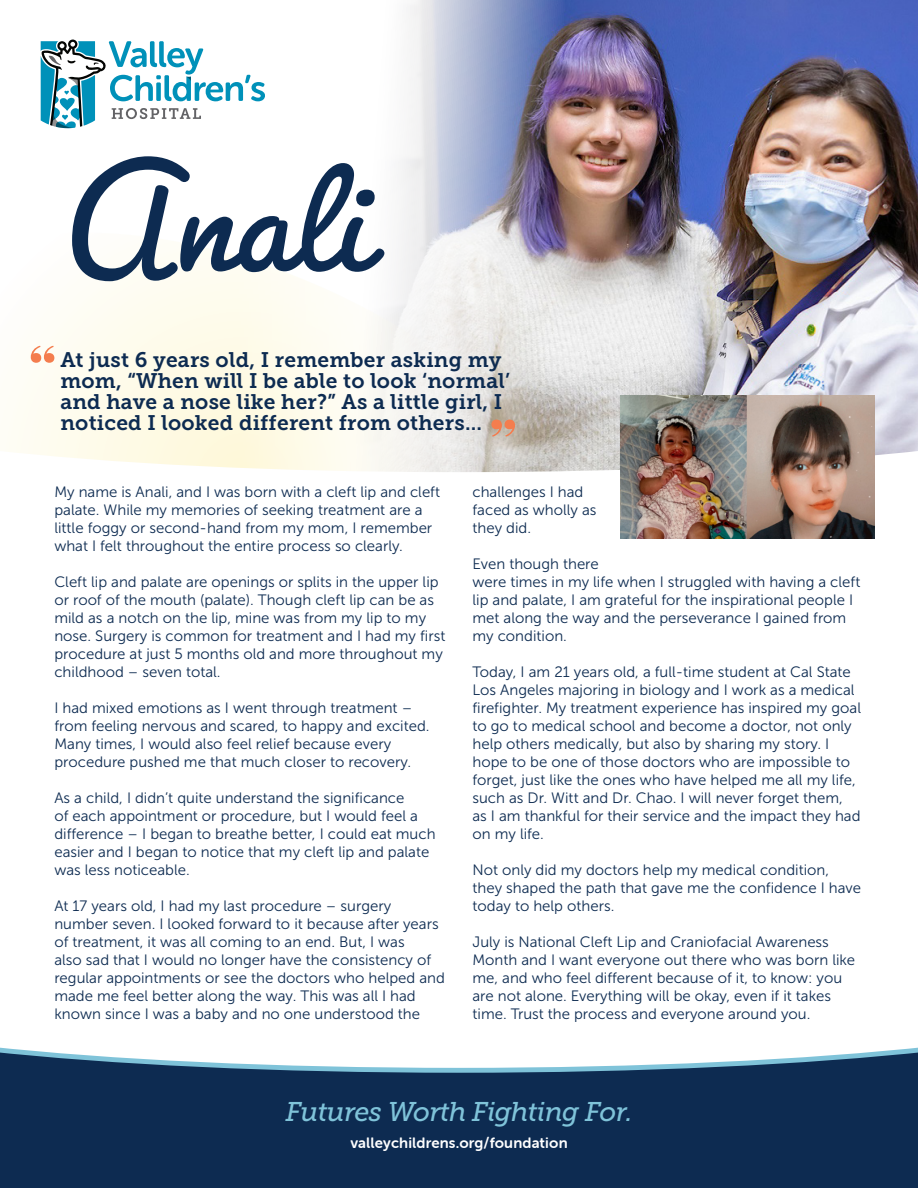
<style>
.page{position:relative;width:918px;height:1188px;background:#fff}
.page>*{position:absolute;margin:0;border:0;box-sizing:border-box;transform-origin:0 0}
.t1{font:165px "Pacifico";color:#0d2b51}
.Tagline{font:italic 27px "Museo Slab 500";letter-spacing:-.025em;color:#7fc3d9}
.Quote_Subtitle{font:21px/21px "Museo Slab 700";letter-spacing:.01em;color:#0d2b51}
.t2{font:15px/18px "Museo Sans 300";color:#0d2b51}
.Website_Footer{font:15px "Museo Sans Rounded 700";letter-spacing:.01em;color:#fff}
</style>
<div class="page">
<img style="left:599px;top:0;width:319px;height:450px">
<svg style="left:64px;top:0;width:535px;height:203px"></svg>
<svg style="left:8px;top:203px;width:631px;height:247px"></svg>
<svg style="left:8px;top:450px;width:910px;height:89px"></svg>
<svg style="left:0;top:1051px;width:918px;height:137px;background:#234063"></svg>
<svg style="left:41px;top:40px;width:224px;height:88px"></svg>
<img style="left:620px;top:395px;width:254px;height:144px">
<svg style="left:31px;top:346px;width:23px;height:17px"></svg>
<svg style="left:491px;top:420px;width:24px;height:17px"></svg>
<p class="t1" style="left:62px;top:118px;width:307px">Anali</p>
<p class="Quote_Subtitle" style="left:60px;top:349px;width:451px">At just 6 years old, I remember asking my mom, “When will I be able to look ‘normal’ and have a nose like her?” As a little girl, I noticed I looked different from others...</p>
<p class="t2" style="left:54px;top:483px;width:387px">My name is Anali, and I was born with a cleft lip and cleft palate. While my memories of seeking treatment are a little foggy or second-hand from my mom, I remember what I felt throughout the entire process so clearly.</p>
<p class="t2" style="left:54px;top:573px;width:393px">Cleft lip and palate are openings or splits in the upper lip or roof of the mouth (palate). Though cleft lip can be as mild as a notch on the lip, mine was from my lip to my nose. Surgery is common for treatment and I had my first procedure at just 5 months old and more throughout my childhood – seven total.</p>
<p class="t2" style="left:54px;top:699px;width:377px">I had mixed emotions as I went through treatment – from feeling nervous and scared, to happy and excited.<br>Many times, I would also feel relief because every procedure pushed me that much closer to recovery.</p>
<p class="t2" style="left:54px;top:789px;width:383px">As a child, I didn’t quite understand the significance<br>of each appointment or procedure, but I would feel a difference – I began to breathe better, I could eat much easier and I began to notice that my cleft lip and palate was less noticeable.</p>
<p class="t2" style="left:54px;top:897px;width:392px">At 17 years old, I had my last procedure – surgery number seven. I looked forward to it because after years of treatment, it was all coming to an end. But, I was<br>also sad that I would no longer have the consistency of regular appointments or see the doctors who helped and made me feel better along the way. This was all I had known since I was a baby and no one understood the</p>
<p class="t2" style="left:472px;top:483px;width:126px">challenges I had faced as wholly as they did.</p>
<p class="t2" style="left:472px;top:555px;width:389px">Even though there<br>were times in my life when I struggled with having a cleft lip and palate, I am grateful for the inspirational people I met along the way and the perseverance I gained from my condition.</p>
<p class="t2" style="left:472px;top:663px;width:390px">Today, I am 21 years old, a full-time student at Cal State Los Angeles majoring in biology and I work as a medical firefighter. My treatment experience has inspired my goal to go to medical school and become a doctor, not only help others medically, but also by sharing my story. I hope to be one of those doctors who are impossible to forget, just like the ones who have helped me all my life, such as Dr. Witt and Dr. Chao. I will never forget them, as I am thankful for their service and the impact they had on my life.</p>
<p class="t2" style="left:472px;top:861px;width:390px">Not only did my doctors help my medical condition, they shaped the path that gave me the confidence I have today to help others.</p>
<p class="t2" style="left:472px;top:933px;width:384px">July is National Cleft Lip and Craniofacial Awareness Month and I want everyone out there who was born like me, and who feel different because of it, to know: you are not alone. Everything will be okay, even if it takes time. Trust the process and everyone around you.</p>
<p class="Tagline" style="left:285px;top:1096px;width:349px">Futures Worth Fighting For.</p>
<p class="Website_Footer" style="left:350px;top:1134px;width:219px">valleychildrens.org/foundation</p>
</div>
